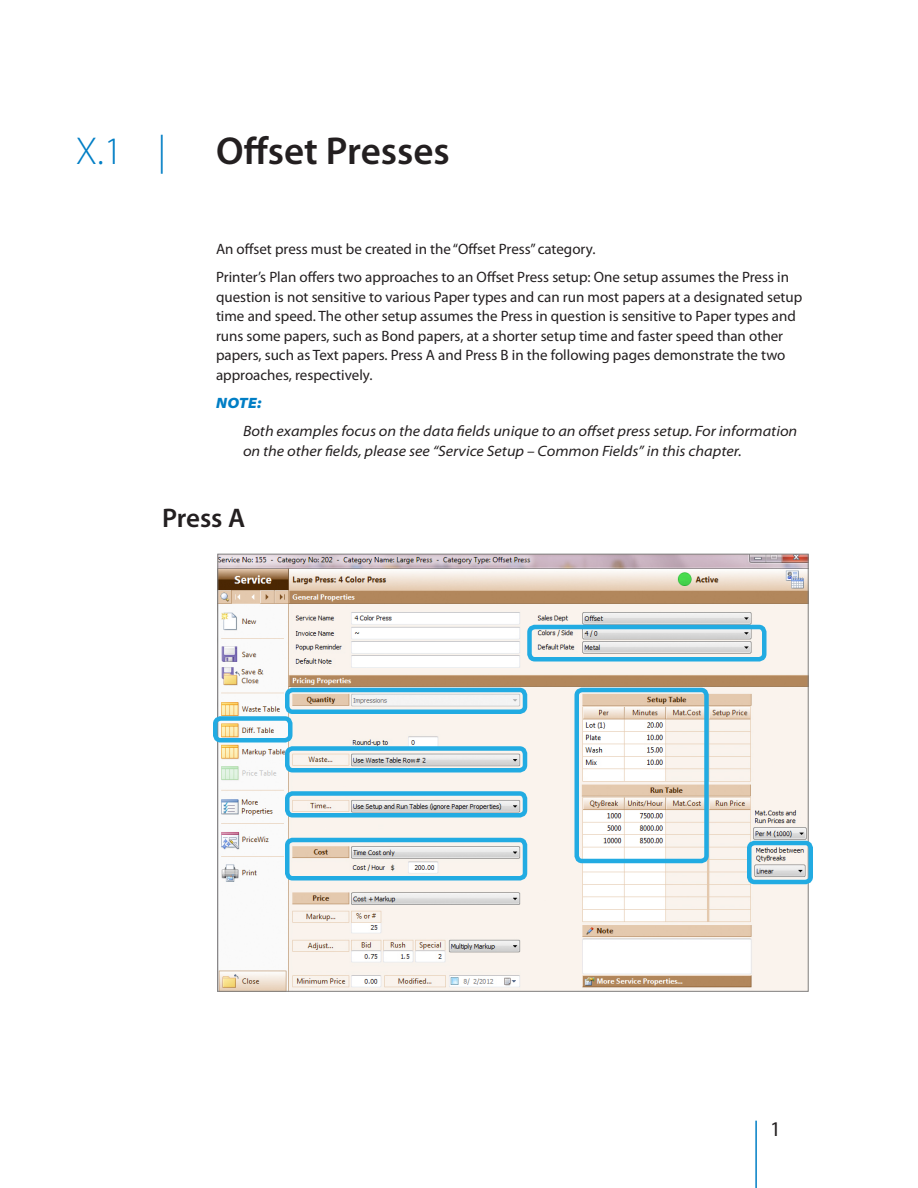
<style>
.page{position:relative;width:918px;height:1188px;background:#fff}
.page>*{position:absolute;margin:0;border:0;box-sizing:border-box;transform-origin:0 0}
.Section_Heads_ON{font:600 39px "Myriad Pro";color:#231f20}
.Chap_Sec_Number_ON{font:300 39px "Myriad Pro";color:#007ec5}
.Head_1{font:600 27px "Myriad Pro";letter-spacing:-.005em;color:#231f20}
.t1{font:21px "Myriad Pro";color:#231f20}
.Text_Level_1{font:15px/19.5px "Myriad Pro";color:#231f20}
.Examples_Style{font:italic semi-expanded 15px/19.5px "Myriad Pro";color:#231f20}
.Examples_Style-2{font:italic 900 semi-expanded 15px "Myriad Pro";color:#007ec5}
</style>
<div class="page">
<hr style="left:755px;top:1121px;width:2px;height:67px;background:#007ec5">
<img style="left:219px;top:556px;width:588px;height:434px">
<div style="left:527px;top:625px;width:239px;height:37px;border:4px solid #22abe2;border-radius:5px"></div>
<div style="left:575px;top:688px;width:134px;height:175px;border:4px solid #22abe2;border-radius:5px"></div>
<div style="left:747px;top:841px;width:66px;height:43px;border:4px solid #22abe2;border-radius:5px"></div>
<div style="left:213px;top:716px;width:80px;height:26px;border:4px solid #22abe2;border-radius:5px"></div>
<div style="left:285px;top:688px;width:242px;height:26px;border:4px solid #22abe2;border-radius:5px"></div>
<div style="left:285px;top:746px;width:242px;height:26px;border:4px solid #22abe2;border-radius:5px"></div>
<div style="left:285px;top:791px;width:242px;height:27px;border:4px solid #22abe2;border-radius:5px"></div>
<div style="left:285px;top:838px;width:242px;height:42px;border:4px solid #22abe2;border-radius:5px"></div>
<p class="Chap_Sec_Number_ON" style="left:76px;top:130px;width:92px">X.1 |</p>
<p class="Section_Heads_ON" style="left:216px;top:126px;width:235px">Offset Presses</p>
<p class="Text_Level_1" style="left:216px;top:239px;width:381px">An offset press must be created in the “Offset Press” category.</p>
<p class="Text_Level_1" style="left:216px;top:267px;width:588px">Printer’s Plan offers two approaches to an Offset Press setup: One setup assumes the Press in question is not sensitive to various Paper types and can run most papers at a designated setup time and speed. The other setup assumes the Press in question is sensitive to Paper types and runs some papers, such as Bond papers, at a shorter setup time and faster speed than other papers, such as Text papers. Press A and Press B in the following pages demonstrate the two approaches, respectively.</p>
<p class="Examples_Style-2" style="left:216px;top:394px;width:47px">NOTE:</p>
<p class="Examples_Style" style="left:243px;top:422px;width:556px">Both examples focus on the data fields unique to an offset press setup. For information on the other fields, please see “Service Setup – Common Fields” in this chapter.</p>
<p class="Head_1" style="left:162px;top:500px;width:85px">Press A</p>
<p class="t1" style="left:770px;top:1116px;width:12px">1</p>
</div>
